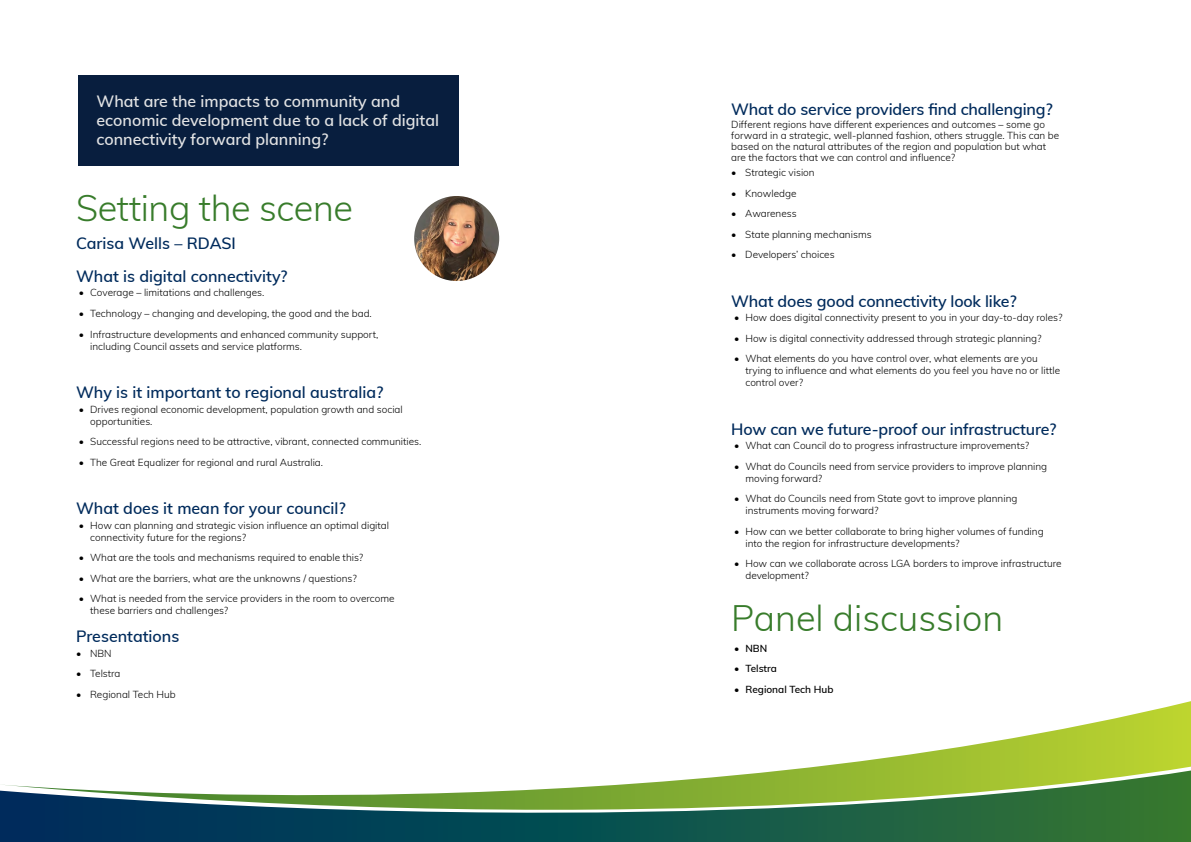
<style>
.page{position:relative;width:1191px;height:842px;background:#fff}
.page>*{position:absolute;margin:0;border:0;box-sizing:border-box;transform-origin:0 0}
.HEADING_2{font:300 36px "Muli";color:#387c2b}
.Heading_3{font:600 16px "Muli";letter-spacing:-.005em;color:#002b5c}
.Heading_3a{font:600 16px/19.2px "Muli";color:#e2e3e4}
.tabbed_body{font:300 10px/12px "Muli";color:#000}
.Paragraph_Style_2{font:300 10px/11px "Muli";color:#000}
.tabbed_body_with_mul{font:300 10px "Muli";color:#000}
.tabbed_semibold{font:600 10px "Muli";color:#000}
</style>
<div class="page">
<div style="left:78px;top:75px;width:381px;height:90px;background:#081e3e"></div>
<img style="left:414px;top:196px;width:85px;height:85px;border-radius:43px">
<svg style="left:0;top:701px;width:1191px;height:141px"></svg>
<p class="Heading_3a" style="left:96px;top:91px;width:344px">What are the impacts to community and economic development due to a lack of digital connectivity forward planning?</p>
<p class="HEADING_2" style="left:76px;top:182px;width:278px">Setting the scene</p>
<p class="Heading_3" style="left:76px;top:231px;width:161px">Carisa Wells – RDASI</p>
<p class="Heading_3" style="left:76px;top:264px;width:213px">What is digital connectivity?</p>
<p class="tabbed_body" style="left:79px;top:286px;width:187px">• Coverage – limitations and challenges.</p>
<p class="tabbed_body" style="left:79px;top:307px;width:294px">• Technology – changing and developing, the good and the bad.</p>
<p class="tabbed_body" style="left:90px;top:327px;width:290px;text-indent:-11px">• Infrastructure developments and enhanced community support, including Council assets and service platforms.</p>
<p class="Heading_3" style="left:76px;top:380px;width:309px">Why is it important to regional australia?</p>
<p class="tabbed_body" style="left:90px;top:402px;width:314px;text-indent:-11px">• Drives regional economic development, population growth and social opportunities.</p>
<p class="tabbed_body" style="left:79px;top:435px;width:344px">• Successful regions need to be attractive, vibrant, connected communities.</p>
<p class="tabbed_body" style="left:79px;top:455px;width:246px">• The Great Equalizer for regional and rural Australia.</p>
<p class="Heading_3" style="left:76px;top:496px;width:271px">What does it mean for your council?</p>
<p class="tabbed_body" style="left:90px;top:518px;width:300px;text-indent:-11px">• How can planning and strategic vision influence an optimal digital connectivity future for the regions?</p>
<p class="tabbed_body" style="left:79px;top:551px;width:286px">• What are the tools and mechanisms required to enable this?</p>
<p class="tabbed_body" style="left:79px;top:572px;width:279px">• What are the barriers, what are the unknowns / questions?</p>
<p class="tabbed_body" style="left:90px;top:592px;width:306px;text-indent:-11px">• What is needed from the service providers in the room to overcome these barriers and challenges?</p>
<p class="Heading_3" style="left:76px;top:624px;width:105px">Presentations</p>
<p class="tabbed_body_with_mul" style="left:76px;top:646px;width:37px">• NBN</p>
<p class="tabbed_body_with_mul" style="left:76px;top:666px;width:46px">• Telstra</p>
<p class="tabbed_body_with_mul" style="left:76px;top:687px;width:101px">• Regional Tech Hub</p>
<p class="Heading_3" style="left:731px;top:97px;width:323px">What do service providers find challenging?</p>
<p class="Paragraph_Style_2" style="left:731px;top:119px;width:329px">Different regions have different experiences and outcomes – some go forward in a strategic, well-planned fashion, others struggle. This can be based on the natural attributes of the region and population but what are the factors that we can control and influence?</p>
<p class="tabbed_body_with_mul" style="left:731px;top:165px;width:85px">• Strategic vision</p>
<p class="tabbed_body_with_mul" style="left:731px;top:186px;width:67px">• Knowledge</p>
<p class="tabbed_body_with_mul" style="left:731px;top:206px;width:67px">• Awareness</p>
<p class="tabbed_body_with_mul" style="left:731px;top:227px;width:142px">• State planning mechanisms</p>
<p class="tabbed_body_with_mul" style="left:731px;top:247px;width:105px">• Developers’ choices</p>
<p class="Heading_3" style="left:731px;top:289px;width:287px">What does good connectivity look like?</p>
<p class="tabbed_body" style="left:734px;top:311px;width:330px">• How does digital connectivity present to you in your day-to-day roles?</p>
<p class="tabbed_body" style="left:734px;top:332px;width:309px">• How is digital connectivity addressed through strategic planning?</p>
<p class="tabbed_body" style="left:745px;top:352px;width:316px;text-indent:-11px">• What elements do you have control over, what elements are you trying to influence and what elements do you feel you have no or little control over?</p>
<p class="Heading_3" style="left:731px;top:417px;width:327px">How can we future-proof our infrastructure?</p>
<p class="tabbed_body" style="left:734px;top:439px;width:297px">• What can Council do to progress infrastructure improvements?</p>
<p class="tabbed_body" style="left:745px;top:460px;width:303px;text-indent:-11px">• What do Councils need from service providers to improve planning moving forward?</p>
<p class="tabbed_body" style="left:745px;top:492px;width:273px;text-indent:-11px">• What do Councils need from State govt to improve planning instruments moving forward?</p>
<p class="tabbed_body" style="left:745px;top:525px;width:300px;text-indent:-11px">• How can we better collaborate to bring higher volumes of funding into the region for infrastructure developments?</p>
<p class="tabbed_body" style="left:745px;top:557px;width:318px;text-indent:-11px">• How can we collaborate across LGA borders to improve infrastructure development?</p>
<p class="HEADING_2" style="left:731px;top:592px;width:273px">Panel discussion</p>
<p class="tabbed_semibold" style="left:734px;top:641px;width:35px">• NBN</p>
<p class="tabbed_semibold" style="left:734px;top:661px;width:44px">• Telstra</p>
<p class="tabbed_semibold" style="left:734px;top:682px;width:101px">• Regional Tech Hub</p>
</div>
